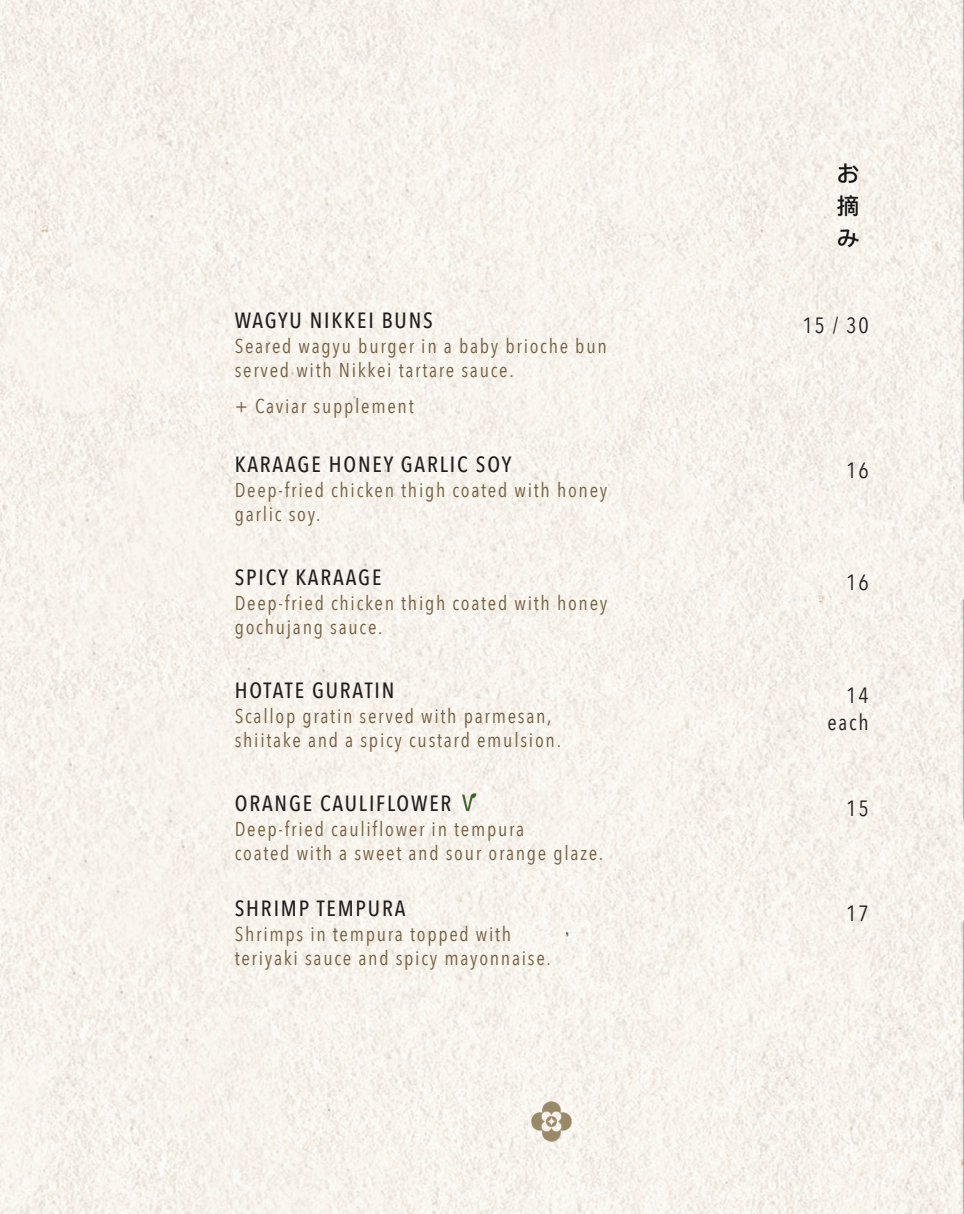
<style>
.page{position:relative;width:964px;height:1214px;background:#fff}
.page>*{position:absolute;margin:0;border:0;box-sizing:border-box;transform-origin:0 0}
.t1{font:500 22px "Avenir Next Condensed";letter-spacing:.085em;color:#231f20}
.t2{font:22px/26.4px "Avenir Next Condensed";letter-spacing:.085em;color:#231f20;text-align:right}
.t3{font:20px/24px "Avenir Next Condensed";letter-spacing:.085em;color:#746040}
</style>
<div class="page">
<img style="left:0;top:0;width:964px;height:1213px">
<img style="left:827px;top:153px;width:35px;height:104px">
<img style="left:458px;top:791px;width:22px;height:19px">
<img style="left:531px;top:1101px;width:42px;height:40px">
<p class="t1" style="left:235px;top:307px;width:200px">WAGYU NIKKEI BUNS</p>
<p class="t3" style="left:235px;top:333px;width:374px">Seared wagyu burger in a baby brioche bun served with Nikkei tartare sauce.</p>
<p class="t3" style="left:235px;top:392px;width:180px">+ Caviar supplement</p>
<p class="t1" style="left:235px;top:451px;width:278px">KARAAGE HONEY GARLIC SOY</p>
<p class="t3" style="left:235px;top:477px;width:374px">Deep-fried chicken thigh coated with honey garlic soy.</p>
<p class="t1" style="left:235px;top:564px;width:148px">SPICY KARAAGE</p>
<p class="t3" style="left:235px;top:590px;width:374px">Deep-fried chicken thigh coated with honey gochujang sauce.</p>
<p class="t1" style="left:235px;top:676px;width:161px">HOTATE GURATIN</p>
<p class="t3" style="left:235px;top:703px;width:328px">Scallop gratin served with parmesan, shiitake and a spicy custard emulsion.</p>
<p class="t1" style="left:235px;top:789px;width:218px">ORANGE CAULIFLOWER</p>
<p class="t3" style="left:235px;top:815px;width:370px">Deep-fried cauliflower in tempura<br>coated with a sweet and sour orange glaze.</p>
<p class="t1" style="left:235px;top:894px;width:172px">SHRIMP TEMPURA</p>
<p class="t3" style="left:235px;top:920px;width:318px">Shrimps in tempura topped with teriyaki sauce and spicy mayonnaise.</p>
<p class="t2" style="left:802px;top:311px;width:68px">15 / 30</p>
<p class="t2" style="left:846px;top:455px;width:24px">16</p>
<p class="t2" style="left:846px;top:568px;width:24px">16</p>
<p class="t2" style="left:827px;top:681px;width:43px">14 each</p>
<p class="t2" style="left:846px;top:794px;width:24px">15</p>
<p class="t2" style="left:846px;top:899px;width:24px">17</p>
</div>
